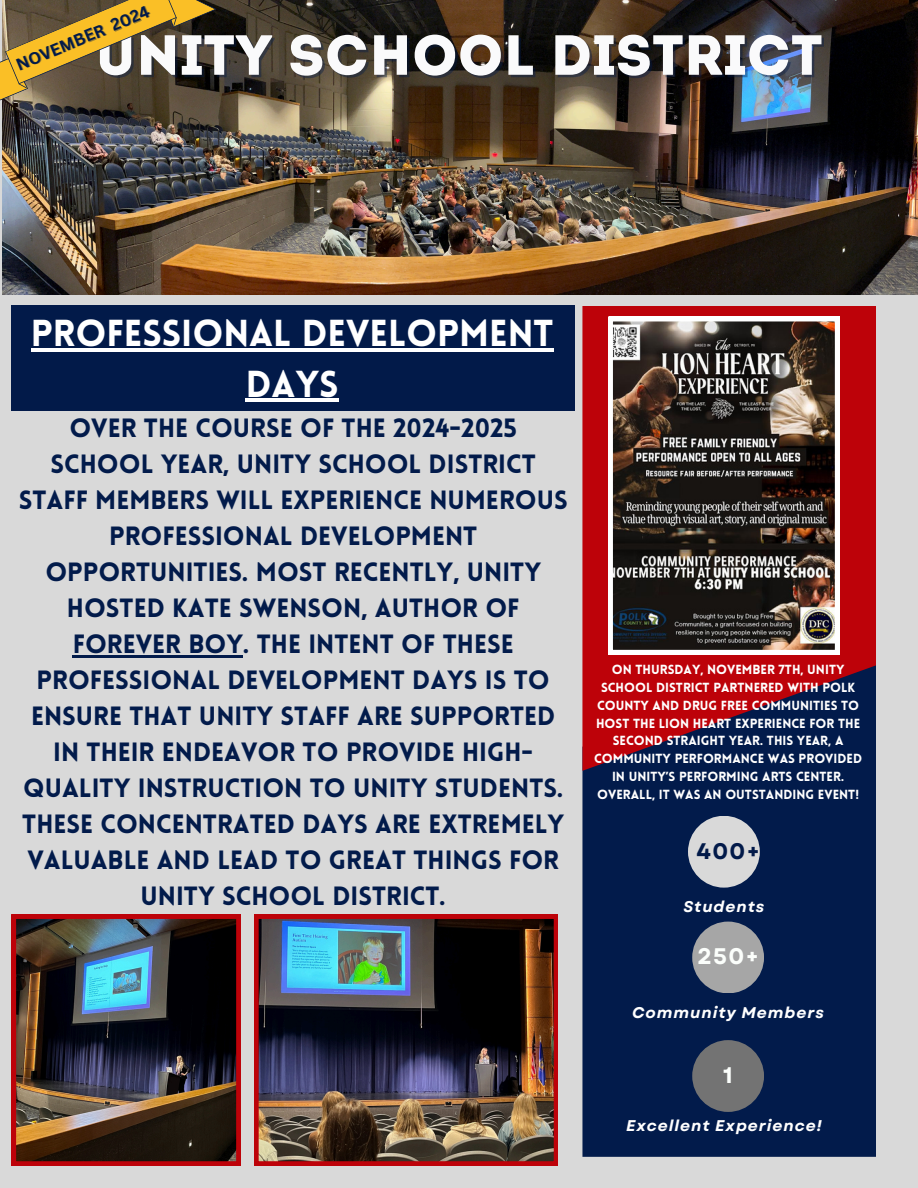
<style>
.page{position:relative;width:918px;height:1188px;background:#d9d9d9}
.page>*{position:absolute;margin:0;border:0;box-sizing:border-box;transform-origin:0 0}
.t1{font:56.4px "Intro";color:#fafafb}
.t2{font:900 36.75px/50.7px "Lovelo";color:#fff;text-align:center}
.t3{font:900 25.8px/36px "Lovelo";color:#021b4b;text-align:center}
.t4{font:700 22.5px "Garet";color:#fbfefb}
.t5{font:700 22.5px "Garet";color:#021a49}
.t6{font:700 16.5px "Canva Sans";color:#021a49}
.t7{font:italic 700 15.45px "Garet";letter-spacing:.06em;color:#fff}
.t8{font:900 12.9px/17.7px "Lovelo";color:#fff;text-align:center}
.s1{color:rgb(2 26 73/.4)}
</style>
<div class="page">
<div style="left:582px;top:771px;width:294px;height:385px;background:#021b4b"></div>
<img style="left:3px;top:0;width:915px;height:295px">
<svg style="left:582px;top:306px;width:294px;height:465px;background:#8c0e20"></svg>
<div style="left:688px;top:816px;width:72px;height:72px;background:#d9d9d9;border-radius:50%"></div>
<div style="left:692px;top:922px;width:72px;height:71px;background:#a6a6a6;border-radius:50%"></div>
<div style="left:692px;top:1040px;width:72px;height:72px;background:#737373;border-radius:50%"></div>
<svg style="left:0;top:0;width:217px;height:107px;background:#836932"></svg>
<img style="left:608px;top:317px;width:231px;height:337px">
<img style="left:254px;top:914px;width:304px;height:251px">
<img style="left:12px;top:914px;width:229px;height:251px">
<hr style="left:73px;top:655px;width:170px;height:2px;background:#021b4b">
<div style="left:12px;top:305px;width:563px;height:106px;background:#021a49"></div>
<hr style="left:31px;top:348px;width:523px;height:4px;background:#fff">
<hr style="left:246px;top:399px;width:93px;height:3px;background:#fff">
<h4 class="t6" style="left:12px;top:55px;width:145px;rotate:-23deg">NOVEMBER <span class="s1">2024</span></h4>
<h5 class="t1" style="left:95px;top:32px;width:729px">UNITY SCHOOL DISTRICT</h5>
<h6 class="t2" style="left:31px;top:311px;width:524px">PROFESSIONAL DEVELOPMENT<br>DAYS</h6>
<h3 class="t3" style="left:19px;top:412px;width:551px">OVER THE COURSE OF THE 2024-2025<br>SCHOOL YEAR, UNITY SCHOOL DISTRICT STAFF MEMBERS WILL EXPERIENCE NUMEROUS PROFESSIONAL DEVELOPMENT OPPORTUNITIES. MOST RECENTLY, UNITY HOSTED KATE SWENSON, AUTHOR OF FOREVER BOY. THE INTENT OF THESE PROFESSIONAL DEVELOPMENT DAYS IS TO ENSURE THAT UNITY STAFF ARE SUPPORTED IN THEIR ENDEAVOR TO PROVIDE HIGH-QUALITY INSTRUCTION TO UNITY STUDENTS.<br>THESE CONCENTRATED DAYS ARE EXTREMELY VALUABLE AND LEAD TO GREAT THINGS FOR UNITY SCHOOL DISTRICT.</h3>
<p class="t8" style="left:594px;top:662px;width:270px">ON THURSDAY, NOVEMBER 7TH, UNITY SCHOOL DISTRICT PARTNERED WITH POLK COUNTY AND DRUG FREE COMMUNITIES TO HOST THE LION HEART EXPERIENCE FOR THE SECOND STRAIGHT YEAR. THIS YEAR, A COMMUNITY PERFORMANCE WAS PROVIDED IN UNITY’S PERFORMING ARTS CENTER.<br>OVERALL, IT WAS AN OUTSTANDING EVENT!</p>
<p class="t5" style="left:697px;top:835px;width:65px">400+</p>
<p class="t7" style="left:683px;top:896px;width:83px">Students</p>
<p class="t4" style="left:697px;top:940px;width:63px">250+</p>
<h4 class="t7" style="left:632px;top:1002px;width:193px">Community Members</h4>
<p class="t4" style="left:723px;top:1059px;width:11px">1</p>
<h6 class="t7" style="left:626px;top:1114px;width:197px">Excellent Experience!</h6>
</div>
